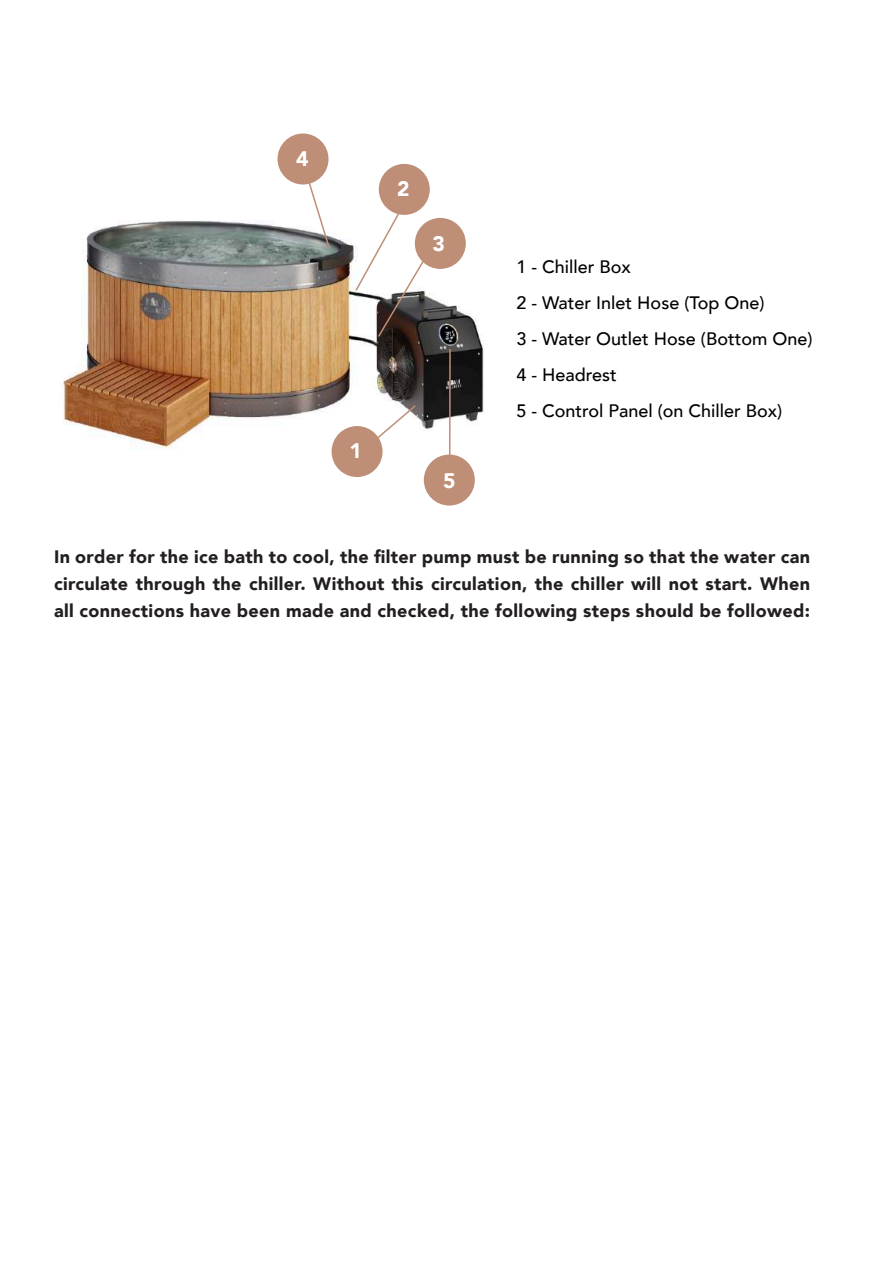
<style>
.page{position:relative;width:893px;height:1263px;background:#fff}
.page>*{position:absolute;margin:0;border:0;box-sizing:border-box;transform-origin:0 0}
.t1{font:900 21px "Avenir";color:#fff}
.t2{font:900 18px/27px "Avenir";letter-spacing:.02em;color:#231f20;text-align:justify}
.t3{font:500 18px/36px "Avenir";color:#000}
</style>
<div class="page">
<img style="left:63px;top:184px;width:421px;height:275px">
<div style="left:278px;top:134px;width:50px;height:50px;background:#be8e77;border-radius:50%"></div>
<div style="left:332px;top:426px;width:51px;height:51px;background:#be8e77;border-radius:50%"></div>
<div style="left:424px;top:454px;width:51px;height:52px;background:#be8e77;border-radius:50%"></div>
<div style="left:415px;top:218px;width:51px;height:51px;background:#be8e77;border-radius:50%"></div>
<div style="left:379px;top:164px;width:51px;height:51px;background:#be8e77;border-radius:50%"></div>
<svg style="left:306px;top:177px;width:25px;height:73px"></svg>
<svg style="left:373px;top:404px;width:44px;height:38px"></svg>
<svg style="left:354px;top:207px;width:74px;height:131px"></svg>
<hr style="left:449px;top:349px;width:2px;height:106px;background:#be8e77">
<p class="t1" style="left:296px;top:141px;width:14px">4</p>
<p class="t1" style="left:397px;top:171px;width:14px">2</p>
<p class="t1" style="left:432px;top:225px;width:14px">3</p>
<p class="t1" style="left:350px;top:432px;width:14px">1</p>
<p class="t1" style="left:443px;top:462px;width:14px">5</p>
<p class="t3" style="left:516px;top:248px;width:297px">1 - Chiller Box<br>2 - Water Inlet Hose (Top One)<br>3 - Water Outlet Hose (Bottom One)<br>4 - Headrest<br>5 - Control Panel (on Chiller Box)</p>
<p class="t2" style="left:54px;top:543px;width:758px">In order for the ice bath to cool, the filter pump must be running so that the water can circulate through the chiller. Without this circulation, the chiller will not start. When all connections have been made and checked, the following steps should be followed:</p>
</div>
